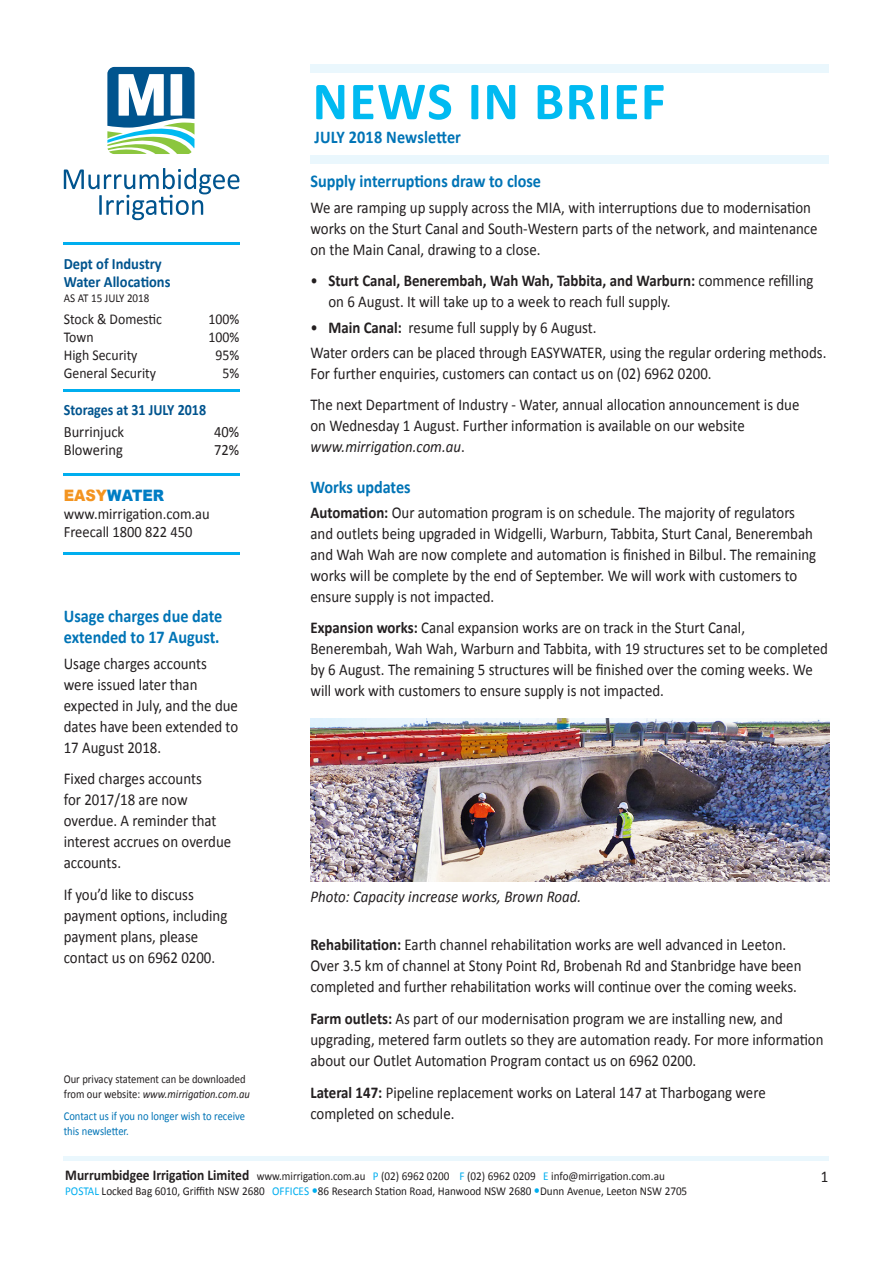
<style>
.page{position:relative;width:893px;height:1263px;background:#fff}
.page>*{position:absolute;margin:0;border:0;box-sizing:border-box;transform-origin:0 0}
.t1{font:700 54px "Calibri";letter-spacing:.025em;color:#00baf1}
.Sub_headings{font:700 18px/21px "Calibri";color:#0074b6;scale:.9 1}
.Calibri_size_12{font:16.5px/21px "Calibri";color:#231f20;scale:.9 1}
.Bullet_points{font:16.5px/21px "Calibri";color:#231f20;scale:.9 1}
.Calibri_size_12-2{font:italic 16.5px "Calibri";color:#231f20;scale:.9 1}
.Calibri_size_11_no_s{font:16.5px "Calibri";color:#231f20;scale:.9 1}
.Calibri_size_11_no_s-2{font:15.75px "Calibri";color:#231f20;scale:.92 1}
.Sub_headings-2{font:700 15.75px/18px "Calibri";color:#00548e;scale:.92 1}
.Sub_headings-3{font:700 15.75px "Calibri";color:#00548e;scale:.89 1}
.Calibri_size_11_no_s-3{font:900 15.75px "Arial";color:#007dc4;scale:.92 1}
.Calibri_size_11_no_s-4{font:15px "Calibri";color:#231f20;scale:.92 1}
.Sub_headings-4{font:15px "Calibri";color:#231f20;scale:.92 1}
.Calibri_size_11_no_s-5{font:12px "Calibri";color:#231f20;scale:.93 1}
.Calibri_size_11_no_s-6{font:12px "Calibri";color:#231f20;scale:.9 1}
.Calibri_size_12-3{font:12px/14.4px "Calibri";color:#231f20;scale:.88 1}
.Calibri_size_12-4{font:12px/14.4px "Calibri";color:#0074b6;scale:.88 1}
.Calibri_size_11_no_s-7{font:12px "Calibri";color:#231f20;scale:.92 1}
.s1{font-weight:700}
.s2{font-style:italic}
.s3{color:#f39420}
.s4{font-weight:700;font-size:15px}
.s5{color:#00aeef}
</style>
<div class="page">
<div style="left:310px;top:155px;width:519px;height:8px;background:#eaf7fd"></div>
<div style="left:310px;top:64px;width:519px;height:8px;background:#eaf7fd"></div>
<hr style="left:64px;top:1157px;width:765px;height:4px;background:#eaf7fd">
<div style="left:105px;top:64px;width:93px;height:93px;background:linear-gradient(to right,#f6f8fa,#f7fafb);border-radius:10px"></div>
<svg style="left:64px;top:168px;width:175px;height:52px"></svg>
<svg style="left:107px;top:67px;width:87px;height:87px"></svg>
<hr style="left:64px;top:553px;width:176px;height:2px;background:#00aeef">
<hr style="left:64px;top:242px;width:176px;height:3px;background:#00aeef">
<hr style="left:64px;top:389px;width:176px;height:3px;background:#00aeef">
<hr style="left:64px;top:473px;width:176px;height:2px;background:#00aeef">
<img style="left:310px;top:719px;width:519px;height:162px">
<p class="t1" style="left:313px;top:63px;width:355px">NEWS IN BRIEF</p>
<p class="Sub_headings" style="left:315px;top:126px;width:164px">JULY 2018 Newsletter</p>
<p class="Sub_headings" style="left:310px;top:170px;width:258px">Supply interruptions draw to close</p>
<p class="Calibri_size_12" style="left:310px;top:196px;width:565px">We are ramping up supply across the MIA, with interruptions due to modernisation works on the Sturt Canal and South-Western parts of the network, and maintenance on the Main Canal, drawing to a close.</p>
<p class="Bullet_points" style="left:328px;top:270px;width:540px;text-indent:-18px">• <span class="s1">Sturt Canal, Benerembah, Wah Wah, Tabbita, and Warburn:</span> commence refilling on 6 August. It will take up to a week to reach full supply.</p>
<p class="Bullet_points" style="left:310px;top:316px;width:320px">• <span class="s1">Main Canal:</span> resume full supply by 6 August.</p>
<p class="Calibri_size_12" style="left:310px;top:341px;width:575px">Water orders can be placed through EASYWATER, using the regular ordering methods.<br>For further enquiries, customers can contact us on (02) 6962 0200.</p>
<p class="Calibri_size_12" style="left:310px;top:394px;width:545px">The next Department of Industry - Water, annual allocation announcement is due on Wednesday 1 August. Further information is available on our website <span class="s2">www.mirrigation.com.au</span>.</p>
<p class="Sub_headings" style="left:310px;top:475px;width:113px">Works updates</p>
<p class="Calibri_size_12" style="left:310px;top:501px;width:564px"><span class="s1">Automation:</span> Our automation program is on schedule. The majority of regulators and outlets being upgraded in Widgelli, Warburn, Tabbita, Sturt Canal, Benerembah and Wah Wah are now complete and automation is finished in Bilbul. The remaining works will be complete by the end of September. We will work with customers to ensure supply is not impacted.</p>
<p class="Calibri_size_12" style="left:310px;top:617px;width:577px"><span class="s1">Expansion works:</span> Canal expansion works are on track in the Sturt Canal, Benerembah, Wah Wah, Warburn and Tabbita, with 19 structures set to be completed by 6 August. The remaining 5 structures will be finished over the coming weeks. We will work with customers to ensure supply is not impacted.</p>
<p class="Sub_headings-2" style="left:64px;top:254px;width:117px">Dept of Industry<br>Water Allocations</p>
<p class="Calibri_size_11_no_s-7" style="left:64px;top:289px;width:95px">AS AT 15 JULY 2018</p>
<p class="Sub_headings-4" style="left:64px;top:309px;width:108px">Stock &amp; Domestic</p>
<p class="Sub_headings-4" style="left:208px;top:309px;width:35px">100%</p>
<p class="Calibri_size_11_no_s-4" style="left:64px;top:327px;width:34px">Town</p>
<p class="Calibri_size_11_no_s-4" style="left:208px;top:327px;width:35px">100%</p>
<p class="Calibri_size_11_no_s-4" style="left:64px;top:345px;width:82px">High Security</p>
<p class="Calibri_size_11_no_s-4" style="left:215px;top:345px;width:27px">95%</p>
<p class="Calibri_size_11_no_s-4" style="left:64px;top:363px;width:102px">General Security</p>
<p class="Calibri_size_11_no_s-4" style="left:222px;top:363px;width:20px">5%</p>
<p class="Sub_headings-3" style="left:64px;top:399px;width:161px">Storages at 31 JULY 2018</p>
<p class="Calibri_size_11_no_s-2" style="left:64px;top:421px;width:67px">Burrinjuck</p>
<p class="Calibri_size_11_no_s-2" style="left:214px;top:421px;width:29px">40%</p>
<p class="Calibri_size_11_no_s-2" style="left:64px;top:439px;width:66px">Blowering</p>
<p class="Calibri_size_11_no_s-2" style="left:214px;top:439px;width:29px">72%</p>
<p class="Calibri_size_11_no_s-3" style="left:64px;top:484px;width:111px"><span class="s3">EASY</span>WATER</p>
<p class="Calibri_size_11_no_s-2" style="left:64px;top:503px;width:160px">www.mirrigation.com.au</p>
<p class="Calibri_size_11_no_s-2" style="left:64px;top:521px;width:142px">Freecall 1800 822 450</p>
<p class="Sub_headings" style="left:64px;top:605px;width:178px">Usage charges due date extended to 17 August.</p>
<p class="Calibri_size_12" style="left:64px;top:652px;width:195px">Usage charges accounts were issued later than expected in July, and the due dates have been extended to<br>17 August 2018.</p>
<p class="Calibri_size_12" style="left:64px;top:768px;width:188px">Fixed charges accounts<br>for 2017/18 are now overdue. A reminder that interest accrues on overdue accounts.</p>
<p class="Calibri_size_12" style="left:64px;top:883px;width:183px">If you’d like to discuss payment options, including payment plans, please contact us on 6962 0200.</p>
<p class="Calibri_size_12-2" style="left:310px;top:885px;width:302px">Photo: Capacity increase works, Brown Road.</p>
<p class="Calibri_size_12" style="left:310px;top:934px;width:547px"><span class="s1">Rehabilitation:</span> Earth channel rehabilitation works are well advanced in Leeton.<br>Over 3.5 km of channel at Stony Point Rd, Brobenah Rd and Stanbridge have been completed and further rehabilitation works will continue over the coming weeks.</p>
<p class="Calibri_size_12" style="left:310px;top:1007px;width:572px"><span class="s1">Farm outlets:</span> As part of our modernisation program we are installing new, and upgrading, metered farm outlets so they are automation ready. For more information about our Outlet Automation Program contact us on 6962 0200.</p>
<p class="Calibri_size_12" style="left:310px;top:1081px;width:507px"><span class="s1">Lateral 147:</span> Pipeline replacement works on Lateral 147 at Tharbogang were completed on schedule.</p>
<p class="Calibri_size_12-3" style="left:64px;top:1071px;width:213px">Our privacy statement can be downloaded from our website: <span class="s2">www.mirrigation.com.au</span></p>
<p class="Calibri_size_12-4" style="left:64px;top:1109px;width:207px">Contact us if you no longer wish to receive this newsletter.</p>
<p class="Calibri_size_11_no_s-6" style="left:65px;top:1168px;width:668px"><span class="s4">Murrumbidgee Irrigation Limited</span> www.mirrigation.com.au <span class="s5">P</span> (02) 6962 0200 <span class="s5">F</span> (02) 6962 0209 <span class="s5">E</span> info@mirrigation.com.au</p>
<p class="Calibri_size_11_no_s-5" style="left:65px;top:1183px;width:670px"><span class="s5">POSTAL</span> Locked Bag 6010, Griffith NSW 2680 <span class="s5">OFFICES</span> 86 Research Station Road, Hanwood NSW 2680 Dunn Avenue, Leeton NSW 2705</p>
<p class="Calibri_size_11_no_s" style="left:821px;top:1164px;width:10px">1</p>
</div>
